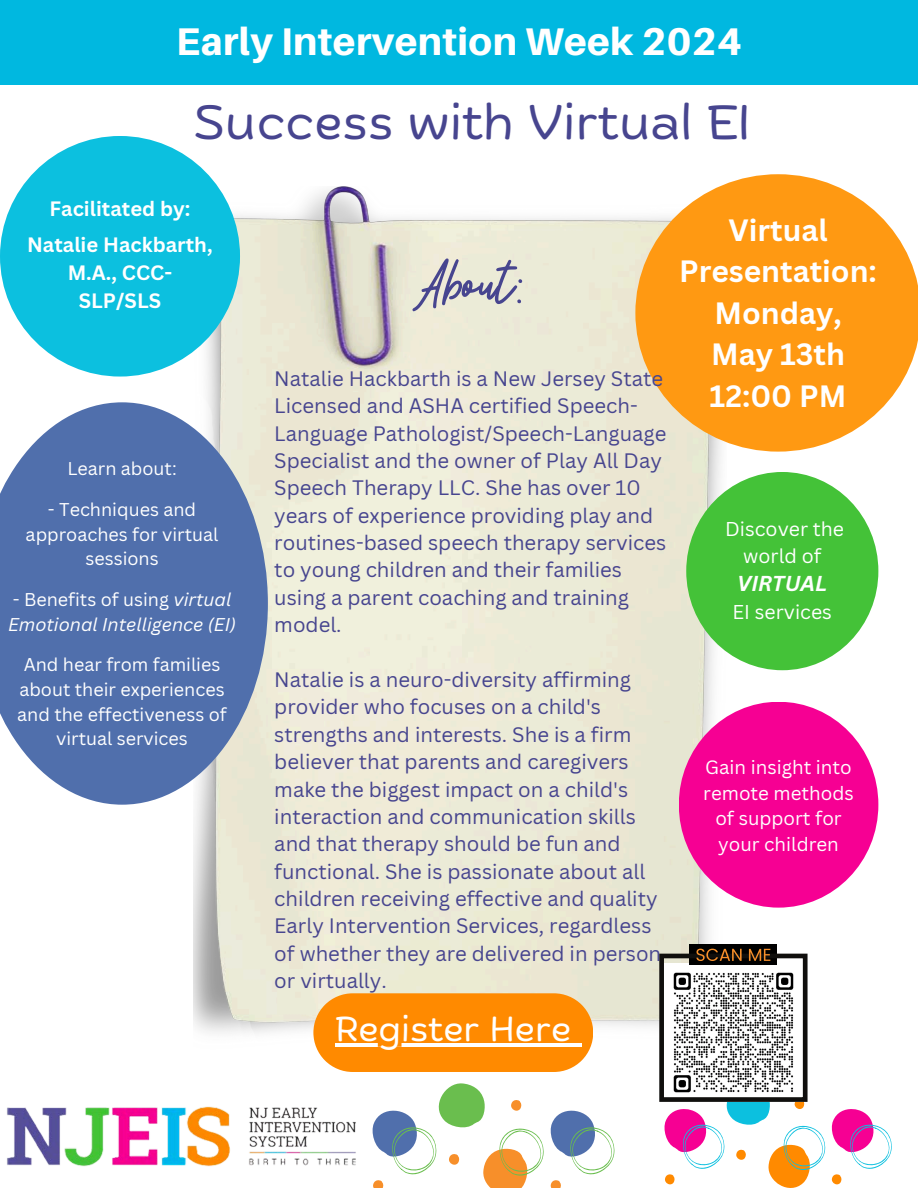
<style>
.page{position:relative;width:918px;height:1188px;background:#fff}
.page>*{position:absolute;margin:0;border:0;box-sizing:border-box;transform-origin:0 0}
.t1{font:63.15px "Beauty Salon Script";color:#47458f}
.t2{font:48px "Biski";color:#47458f}
.t3{font:800 38.55px "Aileron";letter-spacing:.01em;color:#fff}
.t4{font:34.5px "Biski";color:#fff}
.t5{font:700 30px/41.7px "Canva Sans";color:#fff;text-align:center}
.t6{font:italic 700 21px "Canva Sans";color:#fff}
.t7{font:20.4px/27.5px "Canva Sans";color:#47458f}
.t8{font:700 20.25px/28.2px "Canva Sans";color:#fff;text-align:center}
.t9{font:19.5px/27px "Canva Sans";color:#fff;text-align:center}
.t10{font:18.75px/25.8px "Canva Sans";color:#fff;text-align:center}
.t11{font:18px/24.8px "Canva Sans";color:#fff;text-align:center}
.t12{font:italic 18px/24.8px "Canva Sans";color:#fff}
.s1{font-style:normal}
</style>
<div class="page">
<img style="left:194px;top:187px;width:533px;height:846px">
<img style="left:7px;top:1106px;width:349px;height:61px">
<svg style="left:313px;top:993px;width:280px;height:79px;background:#fe9519"></svg>
<svg style="left:664px;top:1102px;width:228px;height:86px"></svg>
<svg style="left:372px;top:1083px;width:243px;height:105px"></svg>
<svg style="left:635px;top:174px;width:283px;height:278px;background:#fdac40"></svg>
<div style="left:686px;top:472px;width:192px;height:198px;background:#44c238;border-radius:50%"></div>
<div style="left:0;top:0;width:918px;height:84px;background:#00b8e0"></div>
<div style="left:679px;top:702px;width:199px;height:206px;background:#f60093;border-radius:50%"></div>
<div style="left:0;top:136px;width:240px;height:241px;background:#0cc0df;border-radius:50%"></div>
<img style="left:665px;top:963px;width:129px;height:130px">
<div style="left:690px;top:945px;width:87px;height:20px;background:#000"></div>
<div style="left:659px;top:954px;width:149px;height:148px;border:5px solid #100f0d"></div>
<svg style="left:696px;top:949px;width:46px;height:12px"></svg>
<svg style="left:749px;top:949px;width:21px;height:12px"></svg>
<svg style="left:0;top:402px;width:268px;height:403px;background:#6c86b6"></svg>
<p class="t3" style="left:176px;top:18px;width:567px">Early Intervention Week 2024</p>
<p class="t2" style="left:194px;top:103px;width:557px">Success with Virtual EI</p>
<p class="t8" style="left:50px;top:194px;width:142px">Facilitated by:</p>
<p class="t8" style="left:27px;top:230px;width:187px">Natalie Hackbarth,<br>M.A., CCC-<br>SLP/SLS</p>
<p class="t11" style="left:67px;top:456px;width:111px">Learn about:</p>
<p class="t11" style="left:26px;top:497px;width:194px">- Techniques and approaches for virtual sessions</p>
<p class="t12" style="left:8px;top:587px;width:229px"><span class="s1">- Benefits of using</span> virtual<br>Emotional Intelligence (EI)</p>
<h4 class="t11" style="left:17px;top:652px;width:211px">And hear from families about their experiences and the effectiveness of virtual services</h4>
<h5 class="t1" style="left:420px;top:253px;width:106px">About:</h5>
<p class="t7" style="left:274px;top:364px;width:394px">Natalie Hackbarth is a New Jersey State Licensed and ASHA certified Speech-Language Pathologist/Speech-Language Specialist and the owner of Play All Day Speech Therapy LLC. She has over 10 years of experience providing play and routines-based speech therapy services to young children and their families using a parent coaching and training model.</p>
<p class="t7" style="left:274px;top:665px;width:388px">Natalie is a neuro-diversity affirming provider who focuses on a child's strengths and interests. She is a firm believer that parents and caregivers make the biggest impact on a child's interaction and communication skills and that therapy should be fun and functional. She is passionate about all children receiving effective and quality Early Intervention Services, regardless of whether they are delivered in person or virtually.</p>
<h6 class="t4" style="left:335px;top:1015px;width:237px">Register Here</h6>
<h6 class="t5" style="left:679px;top:208px;width:199px">Virtual<br>Presentation:<br>Monday,<br>May 13th<br>12:00 PM</h6>
<p class="t9" style="left:725px;top:515px;width:121px">Discover the world of</p>
<h1 class="t6" style="left:737px;top:569px;width:92px">VIRTUAL</h1>
<p class="t9" style="left:733px;top:598px;width:101px">EI services</p>
<p class="t10" style="left:703px;top:754px;width:152px">Gain insight into remote methods of support for your children</p>
</div>
